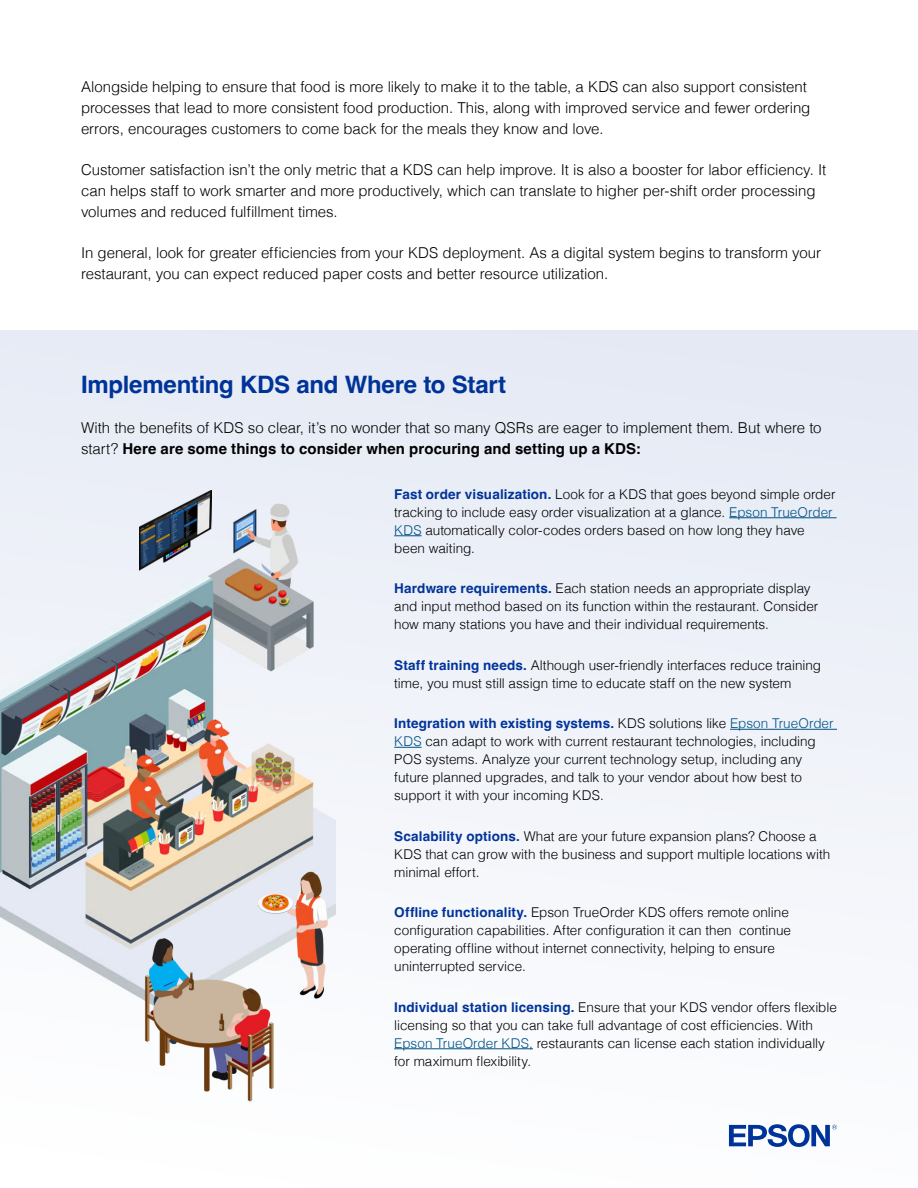
<style>
.page{position:relative;width:918px;height:1188px;background:#fff}
.page>*{position:absolute;margin:0;border:0;box-sizing:border-box;transform-origin:0 0}
.t1{font:700 24px "Helvetica";letter-spacing:-.01em;color:#039}
.t2{font:300 15px/21px "Helvetica";letter-spacing:-.005em;color:#000}
.t3{font:300 13.5px/18px "Helvetica";color:#000}
.s1{font-weight:700}
.s2{font-weight:700;color:#039}
.s3{color:#005287}
</style>
<div class="page">
<div style="left:0;top:330px;width:918px;height:858px;background:linear-gradient(to right,#f1f4f9,#f0f3f9)"></div>
<hr style="left:729px;top:517px;width:108px;height:1px;background:#005287">
<svg style="left:394px;top:535px;width:28px;height:1px"></svg>
<hr style="left:730px;top:729px;width:107px;height:1px;background:#005287">
<svg style="left:394px;top:747px;width:28px;height:1px"></svg>
<hr style="left:394px;top:1048px;width:139px;height:1px;background:#005287">
<img style="left:211px;top:500px;width:107px;height:66px">
<img style="left:0;top:566px;width:335px;height:454px">
<img style="left:55px;top:719px;width:280px;height:239px">
<img style="left:139px;top:491px;width:72px;height:85px">
<svg style="left:729px;top:1124px;width:108px;height:23px"></svg>
<img style="left:251px;top:868px;width:106px;height:130px">
<img style="left:132px;top:925px;width:153px;height:181px">
<p class="t2" style="left:81px;top:75px;width:731px">Alongside helping to ensure that food is more likely to make it to the table, a KDS can also support consistent processes that lead to more consistent food production. This, along with improved service and fewer ordering errors, encourages customers to come back for the meals they know and love.</p>
<p class="t2" style="left:81px;top:158px;width:747px">Customer satisfaction isn’t the only metric that a KDS can help improve. It is also a booster for labor efficiency. It can helps staff to work smarter and more productively, which can translate to higher per-shift order processing volumes and reduced fulfillment times.</p>
<p class="t2" style="left:81px;top:241px;width:742px">In general, look for greater efficiencies from your KDS deployment. As a digital system begins to transform your restaurant, you can expect reduced paper costs and better resource utilization.</p>
<h1 class="t1" style="left:81px;top:370px;width:427px">Implementing KDS and Where to Start</h1>
<p class="t2" style="left:81px;top:416px;width:742px">With the benefits of KDS so clear, it’s no wonder that so many QSRs are eager to implement them. But where to start? <span class="s1">Here are some things to consider when procuring and setting up a KDS:</span></p>
<p class="t3" style="left:394px;top:484px;width:443px"><span class="s2">Fast order visualization.</span> Look for a KDS that goes beyond simple order tracking to include easy order visualization at a glance. <span class="s3">Epson TrueOrder KDS</span> automatically color-codes orders based on how long they have been waiting.</p>
<p class="t3" style="left:394px;top:579px;width:426px"><span class="s2">Hardware requirements.</span> Each station needs an appropriate display and input method based on its function within the restaurant. Consider how many stations you have and their individual requirements.</p>
<p class="t3" style="left:394px;top:655px;width:429px"><span class="s2">Staff training needs.</span> Although user-friendly interfaces reduce training time, you must still assign time to educate staff on the new system</p>
<p class="t3" style="left:394px;top:713px;width:441px"><span class="s2">Integration with existing systems.</span> KDS solutions like <span class="s3">Epson TrueOrder KDS</span> can adapt to work with current restaurant technologies, including POS systems. Analyze your current technology setup, including any future planned upgrades, and talk to your vendor about how best to support it with your incoming KDS.</p>
<p class="t3" style="left:394px;top:826px;width:438px"><span class="s2">Scalability options.</span> What are your future expansion plans? Choose a<br>KDS that can grow with the business and support multiple locations with minimal effort.</p>
<p class="t3" style="left:394px;top:902px;width:398px"><span class="s2">Offline functionality.</span> Epson TrueOrder KDS offers remote online configuration capabilities. After configuration it can then continue operating offline without internet connectivity, helping to ensure uninterrupted service.</p>
<p class="t3" style="left:394px;top:997px;width:444px"><span class="s2">Individual station licensing.</span> Ensure that your KDS vendor offers flexible licensing so that you can take full advantage of cost efficiencies. With <span class="s3">Epson TrueOrder KDS,</span> restaurants can license each station individually for maximum flexibility.</p>
</div>
